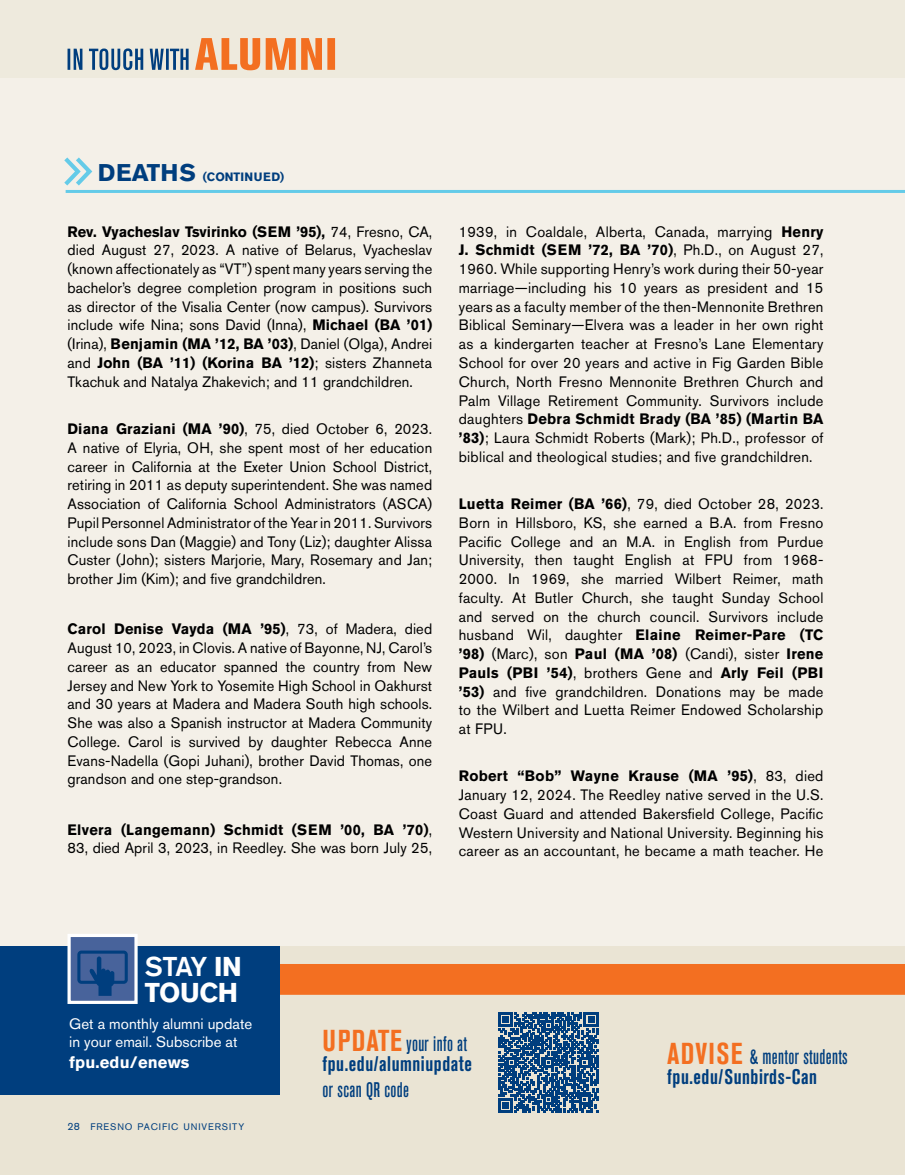
<style>
.page{position:relative;width:905px;height:1175px;background:#fff}
.page>*{position:absolute;margin:0;border:0;box-sizing:border-box;transform-origin:0 0}
.SNIPE_HEADER{font:700 27px/25.3px "Akzidenz Grotesk BE";letter-spacing:-.015em;color:#fff}
.ALUMNI_UPDATE_url{font:700 condensed 21px/25.5px "Akzidenz Grotesk BE";letter-spacing:.03em;color:#003e7e;scale:.9 1}
.ALUMNI_UPDATE_teaser{font:500 condensed 21px "Akzidenz Grotesk BE";letter-spacing:.02em;color:#003e7e;scale:.9 1}
.t1{font:700 16.5px "Akzidenz Grotesk BE";letter-spacing:.01em;color:#fff}
.Alumni_news_body_gro{font:15px/18.8px "Akzidenz Grotesk BE";letter-spacing:.01em;color:#000;text-align:justify}
.t2{font:15px/18px "Akzidenz Grotesk BE";color:#fff}
.ALUMNI_NOTES_blue_he{font:700 12px "Akzidenz Grotesk BE";letter-spacing:.02em;color:#003e7e}
.t3{font:9.45px "Akzidenz Grotesk BE";letter-spacing:.095em;color:#003e7e}
.s1{font-size:24px}
.s2{font-weight:700}
.s3{font-weight:500}
.s4{font-size:10.5px}
.s5{font-weight:700;font-size:30px;color:#f36f21}
</style>
<div class="page">
<div style="left:0;top:0;width:904px;height:1174px;background:#f4f0e8"></div>
<div style="left:0;top:946px;width:904px;height:228px;background:#eae4d4"></div>
<div style="left:0;top:0;width:904px;height:78px;background:#eeeadd"></div>
<svg style="left:195px;top:38px;width:140px;height:32px"></svg>
<svg style="left:68px;top:48px;width:121px;height:22px"></svg>
<div style="left:0;top:946px;width:279px;height:148px;background:#003e7e"></div>
<div style="left:67px;top:933px;width:71px;height:71px;background:#48639b;border:3px solid #fff"></div>
<svg style="left:77px;top:950px;width:827px;height:45px"></svg>
<hr style="left:66px;top:190px;width:838px;height:3px;background:#64cbe8">
<svg style="left:64px;top:157px;width:29px;height:29px"></svg>
<svg style="left:498px;top:1012px;width:100px;height:100px"></svg>
<p class="ALUMNI_NOTES_blue_he" style="left:98px;top:170px;width:188px"><span class="s1">DEATHS</span> (CONTINUED)</p>
<p class="Alumni_news_body_gro" style="left:68px;top:222px;width:366px"><span class="s2">Rev. Vyacheslav Tsvirinko (SEM ’95),</span> 74, Fresno, CA, died August 27, 2023. A native of Belarus, Vyacheslav (known affectionately as “VT”) spent many years serving the bachelor’s degree completion program in positions such as director of the Visalia Center (now campus). Survivors include wife Nina; sons David (Inna), <span class="s2">Michael (BA ’01) </span>(Irina), <span class="s2">Benjamin (MA ’12, BA ’03)</span>, Daniel (Olga), Andrei and <span class="s2">John (BA ’11) (Korina BA ’12)</span>; sisters Zhanneta Tkachuk and Natalya Zhakevich; and 11 grandchildren.</p>
<p class="Alumni_news_body_gro" style="left:68px;top:419px;width:366px"><span class="s2">Diana Graziani (MA ’90)</span>, 75, died October 6, 2023.<br>A native of Elyria, OH, she spent most of her education career in California at the Exeter Union School District, retiring in 2011 as deputy superintendent. She was named Association of California School Administrators (ASCA)<br>Pupil Personnel Administrator of the Year in 2011. Survivors include sons Dan (Maggie) and Tony (Liz); daughter Alissa Custer (John); sisters Marjorie, Mary, Rosemary and Jan; brother Jim (Kim); and five grandchildren.</p>
<p class="Alumni_news_body_gro" style="left:68px;top:619px;width:366px"><span class="s2">Carol Denise Vayda (MA ’95)</span>, 73, of Madera, died August 10, 2023, in Clovis. A native of Bayonne, NJ, Carol’s career as an educator spanned the country from New Jersey and New York to Yosemite High School in Oakhurst and 30 years at Madera and Madera South high schools.<br>She was also a Spanish instructor at Madera Community College. Carol is survived by daughter Rebecca Anne Evans-Nadella (Gopi Juhani), brother David Thomas, one grandson and one step-grandson.</p>
<p class="Alumni_news_body_gro" style="left:68px;top:820px;width:366px"><span class="s2">Elvera (Langemann) Schmidt (SEM ’00, BA ’70)</span>,<br>83, died April 3, 2023, in Reedley. She was born July 25,</p>
<p class="Alumni_news_body_gro" style="left:459px;top:222px;width:366px">1939, in Coaldale, Alberta, Canada, marrying <span class="s2">Henry J. Schmidt (SEM ’72, BA ’70)</span>, Ph.D., on August 27, 1960. While supporting Henry’s work during their 50-year marriage—including his 10 years as president and 15 years as a faculty member of the then-Mennonite Brethren Biblical Seminary—Elvera was a leader in her own right as a kindergarten teacher at Fresno’s Lane Elementary School for over 20 years and active in Fig Garden Bible Church, North Fresno Mennonite Brethren Church and Palm Village Retirement Community. Survivors include daughters <span class="s2">Debra Schmidt Brady (BA ’85) (Martin BA ’83)</span>; Laura Schmidt Roberts (Mark); Ph.D., professor of biblical and theological studies; and five grandchildren.</p>
<p class="Alumni_news_body_gro" style="left:459px;top:494px;width:366px"><span class="s2">Luetta Reimer (BA ’66)</span>, 79, died October 28, 2023.<br>Born in Hillsboro, KS, she earned a B.A. from Fresno Pacific College and an M.A. in English from Purdue University, then taught English at FPU from 1968- 2000. In 1969, she married Wilbert Reimer, math faculty. At Butler Church, she taught Sunday School and served on the church council. Survivors include husband Wil, daughter <span class="s2">Elaine Reimer-Pare (TC ’98)</span> (Marc), son <span class="s2">Paul (MA ’08)</span> (Candi), sister <span class="s2">Irene Pauls (PBI ’54)</span>, brothers Gene and <span class="s2">Arly Feil (PBI ’53)</span> and five grandchildren. Donations may be made to the Wilbert and Luetta Reimer Endowed Scholarship at FPU.</p>
<p class="Alumni_news_body_gro" style="left:459px;top:766px;width:366px"><span class="s2">Robert “Bob” Wayne Krause (MA ’95)</span>, 83, died January 12, 2024. The Reedley native served in the U.S.<br>Coast Guard and attended Bakersfield College, Pacific Western University and National University. Beginning his career as an accountant, he became a math teacher. He</p>
<p class="SNIPE_HEADER" style="left:145px;top:954px;width:99px"><span class="s3">STAY</span> IN<br>TOUCH</p>
<p class="t2" style="left:69px;top:1014px;width:184px">Get a monthly alumni update in your email. Subscribe at</p>
<p class="t1" style="left:69px;top:1052px;width:122px">fpu.edu/enews</p>
<p class="t3" style="left:68px;top:1120px;width:178px"><span class="s4">28</span> FRESNO PACIFIC UNIVERSITY</p>
<p class="ALUMNI_UPDATE_teaser" style="left:322px;top:1031px;width:162px"><span class="s5">UPDATE</span> your info at</p>
<p class="ALUMNI_UPDATE_url" style="left:322px;top:1051px;width:168px">fpu.edu/alumniupdate <span class="s3">or scan QR code</span></p>
<p class="ALUMNI_UPDATE_teaser" style="left:667px;top:1044px;width:202px"><span class="s5">ADVISE</span> &amp; mentor students</p>
<p class="ALUMNI_UPDATE_url" style="left:667px;top:1063px;width:168px">fpu.edu/Sunbirds-Can</p>
</div>
